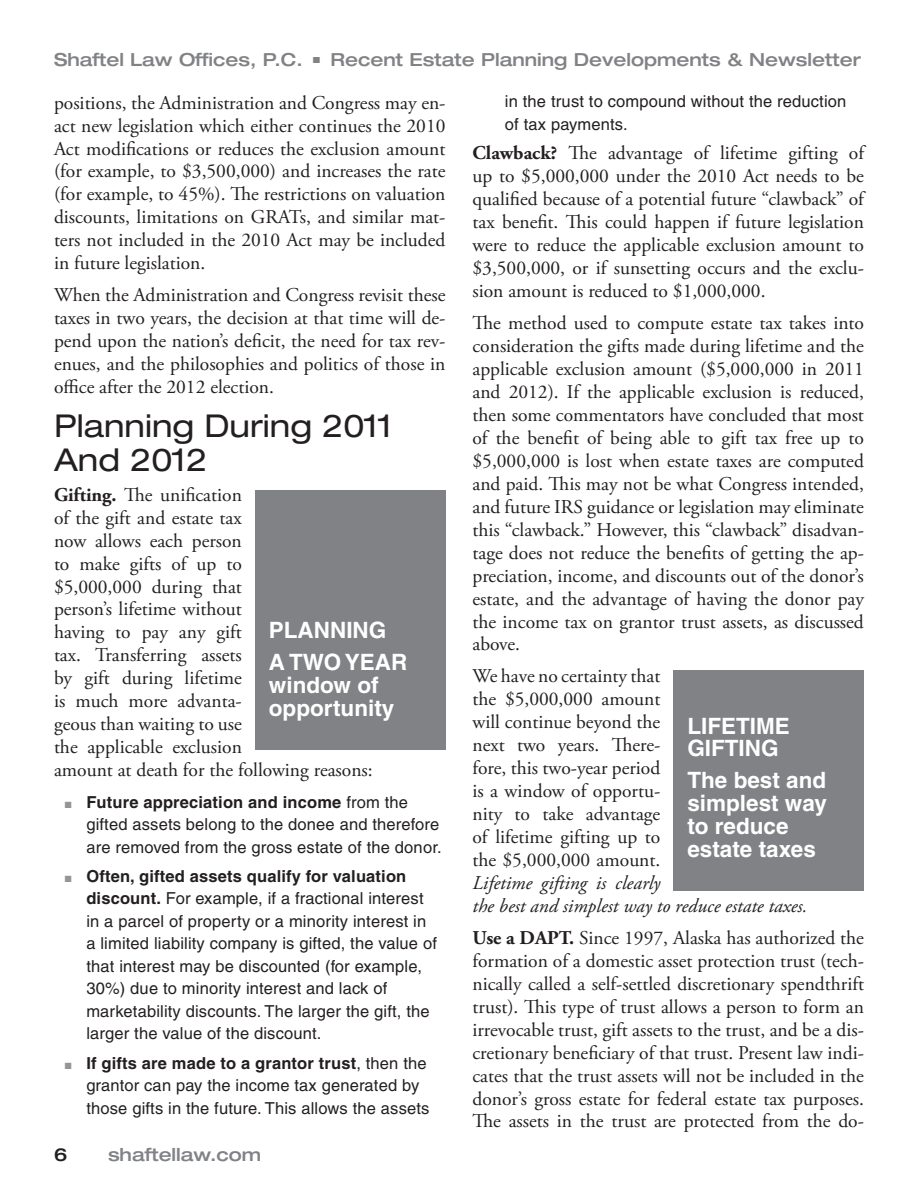
<style>
.page{position:relative;width:918px;height:1188px;background:#fff}
.page>*{position:absolute;margin:0;border:0;box-sizing:border-box;transform-origin:0 0}
.t1{font:500 expanded 42px "Helvetica Neue";color:#808285}
.t2{font:expanded 31.5px/34.5px "Helvetica Neue";color:#231f20}
.t3{font:700 22.5px/23px "Helvetica";color:#fff}
.t4{font:19.5px/23px "Adobe Garamond Pro";color:#231f20;text-align:justify}
.t5{font:italic 19.5px/23px "Adobe Garamond Pro";color:#231f20}
.t6{font:500 expanded 18px "Helvetica Neue";color:#808285}
.t7{font:500 expanded 18px "Helvetica Neue";color:#231f20}
.t8{font:16.5px/22.5px "Helvetica";letter-spacing:.01em;color:#231f20}
.s1{font-weight:700}
</style>
<div class="page">
<div style="left:255px;top:490px;width:191px;height:260px;background:#808285"></div>
<div style="left:674px;top:671px;width:190px;height:220px;background:#808285"></div>
<p class="t6" style="left:54px;top:53px;width:250px">Shaftel Law Offices, P.C.</p>
<h1 class="t1" style="left:309px;top:32px;width:16px">.</h1>
<p class="t6" style="left:330px;top:53px;width:532px">Recent Estate Planning Developments &amp; Newsletter</p>
<p class="t4" style="left:54px;top:93px;width:393px">positions, the Administration and Congress may en&shy;act new legislation which either continues the 2010<br>Act modifications or reduces the exclusion amount (for example, to $3,500,000) and increases the rate (for example, to 45%). The restrictions on valuation discounts, limitations on GRATs, and similar mat&shy;ters not included in the 2010 Act may be included in future legislation.</p>
<p class="t4" style="left:54px;top:285px;width:393px">When the Administration and Congress revisit these taxes in two years, the decision at that time will de&shy;pend upon the nation’s deficit, the need for tax rev&shy;enues, and the philosophies and politics of those in office after the 2012 election.</p>
<h2 class="t2" style="left:54px;top:411px;width:340px">Planning During 2011<br>And 2012</h2>
<p class="t4" style="left:54px;top:485px;width:320px;text-align:left"><span class="s1">Gifting.</span> The unification<br>of the gift and estate tax<br>now allows each person<br>to make gifts of up to<br>$5,000,000 during that<br>person’s lifetime without<br>having to pay any gift<br>tax. Transferring assets<br>by gift during lifetime<br>is much more advanta-<br>geous than waiting to use<br>the applicable exclusion<br>amount at death for the following reasons:</p>
<p class="t8" style="left:86px;top:792px;width:357px"><span class="s1">Future appreciation and income</span> from the gifted assets belong to the donee and therefore are removed from the gross estate of the donor.</p>
<p class="t8" style="left:86px;top:866px;width:352px"><span class="s1">Often, gifted assets qualify for valuation discount.</span> For example, if a fractional interest in a parcel of property or a minority interest in a limited liability company is gifted, the value of that interest may be discounted (for example, 30%) due to minority interest and lack of marketability discounts. The larger the gift, the larger the value of the discount.</p>
<p class="t8" style="left:86px;top:1053px;width:345px"><span class="s1">If gifts are made to a grantor trust</span>, then the grantor can pay the income tax generated by those gifts in the future. This allows the assets</p>
<p class="t8" style="left:505px;top:92px;width:343px">in the trust to compound without the reduction of tax payments.</p>
<p class="t4" style="left:472px;top:144px;width:393px"><span class="s1">Clawback?</span> The advantage of lifetime gifting of up to $5,000,000 under the 2010 Act needs to be qualified because of a potential future “clawback” of tax benefit. This could happen if future legislation were to reduce the applicable exclusion amount to $3,500,000, or if sunsetting occurs and the exclu&shy;sion amount is reduced to $1,000,000.</p>
<p class="t4" style="left:472px;top:313px;width:393px">The method used to compute estate tax takes into consideration the gifts made during lifetime and the applicable exclusion amount ($5,000,000 in 2011 and 2012). If the applicable exclusion is reduced, then some commentators have concluded that most of the benefit of being able to gift tax free up to $5,000,000 is lost when estate taxes are computed and paid. This may not be what Congress intended, and future IRS guidance or legislation may eliminate this “clawback.” However, this “clawback” disadvan&shy;tage does not reduce the benefits of getting the ap&shy;preciation, income, and discounts out of the donor’s estate, and the advantage of having the donor pay the income tax on grantor trust assets, as discussed above.</p>
<p class="t4" style="left:472px;top:666px;width:189px">We have no certainty that the $5,000,000 amount will continue beyond the next two years. There&shy;fore, this two-year period is a window of opportu&shy;nity to take advantage of lifetime gifting up to the $5,000,000 amount.</p>
<p class="t5" style="left:472px;top:873px;width:337px">Lifetime gifting is clearly<br>the best and simplest way to reduce estate taxes.</p>
<p class="t4" style="left:472px;top:928px;width:393px"><span class="s1">Use a DAPT.</span> Since 1997, Alaska has authorized the formation of a domestic asset protection trust (tech&shy;nically called a self-settled discretionary spendthrift trust). This type of trust allows a person to form an irrevocable trust, gift assets to the trust, and be a dis&shy;cretionary beneficiary of that trust. Present law indi&shy;cates that the trust assets will not be included in the donor’s gross estate for federal estate tax purposes.<br>The assets in the trust are protected from the do-</p>
<p class="t3" style="left:269px;top:616px;width:140px;line-height:32px">PLANNING<br>A TWO YEAR</p>
<p class="t3" style="left:269px;top:676px;width:127px">window of opportunity</p>
<p class="t3" style="left:687px;top:716px;width:104px">LIFETIME<br>GIFTING</p>
<p class="t3" style="left:687px;top:771px;width:141px">The best and simplest way to reduce estate taxes</p>
<p class="t7" style="left:54px;top:1148px;width:15px">6</p>
<p class="t6" style="left:108px;top:1148px;width:155px">shaftellaw.com</p>
</div>
